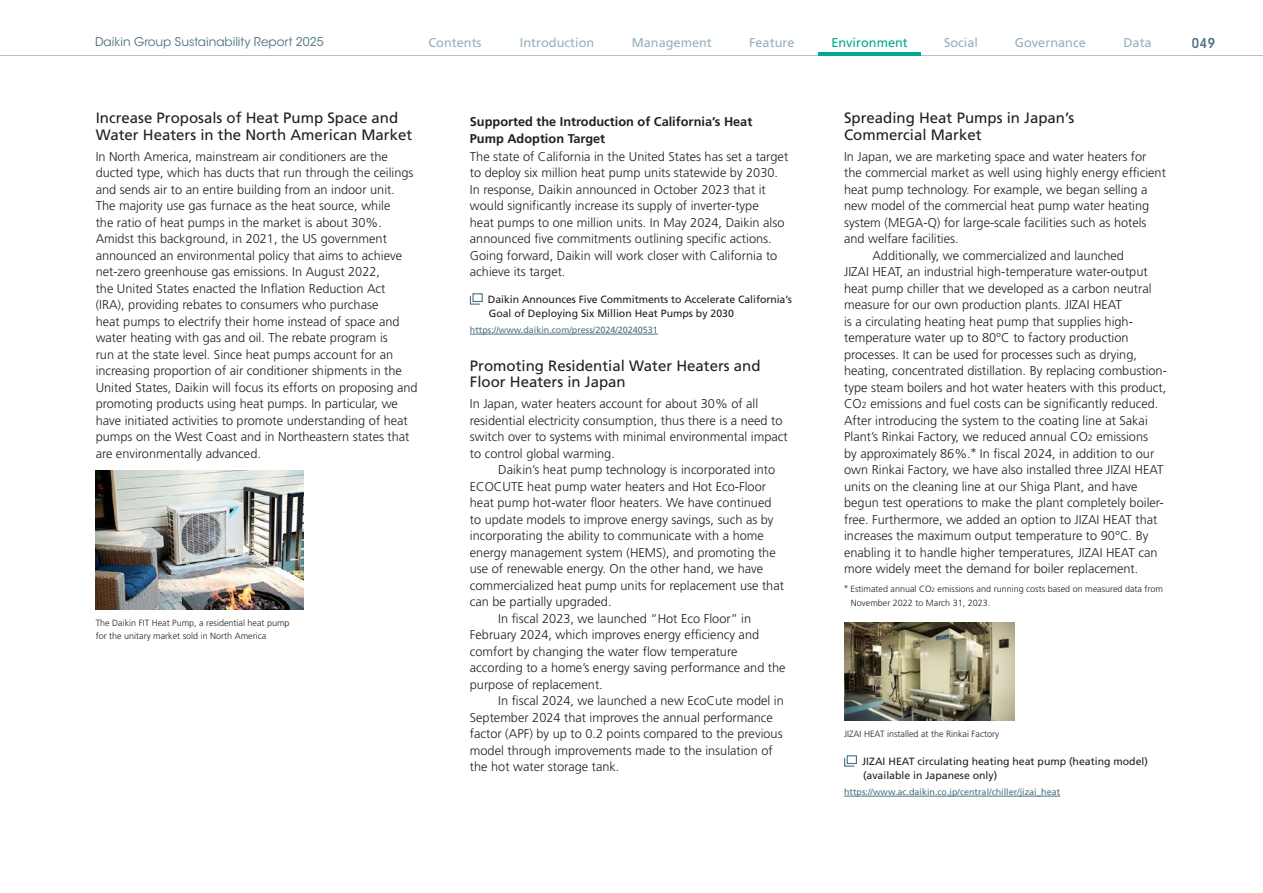
<style>
.page{position:relative;width:1263px;height:893px;background:#fff}
.page>*{position:absolute;margin:0;border:0;box-sizing:border-box;transform-origin:0 0}
.t1{font:15px/16.5px "Frutiger LT Std";color:#231f20}
.t2{font:600 condensed 13.5px "ITC Avant Garde Std";color:#4d7182}
.t3{font:300 12.75px/16.5px "Frutiger LT Std";color:#231f20}
.t4{font:700 12.75px/16.5px "Frutiger LT Std";color:#231f20}
.t5{font:12.75px "Frutiger LT Std";color:#97b0bd}
.t6{font:12.75px "Frutiger LT Std";color:#00a78e}
.t7{font:12px "ITC Avant Garde Std";color:#4d7182}
.t8{font:10.5px/13.5px "Frutiger LT Std";color:#231f20}
.t9{font:300 9px/13.5px "Frutiger LT Std";color:#231f20}
.t10{font:9px "Frutiger LT Std";color:#4d7182}
.s1{font-size:8.85px}
.s2{font-family:"UD Shin Go Pr 6 N"}
.s3{font-size:6.3px}
</style>
<div class="page">
<hr style="left:0;top:55px;width:1263px;height:1px;background:#bcbdc0">
<hr style="left:819px;top:52px;width:102px;height:3px;background:#00a78e">
<hr style="left:470px;top:334px;width:188px;height:1px;background:#4d7182">
<svg style="left:469px;top:295px;width:11px;height:10px"></svg>
<div style="left:472px;top:293px;width:11px;height:9px;border:1px solid #4d7182"></div>
<hr style="left:844px;top:796px;width:216px;height:1px;background:#4d7182">
<svg style="left:844px;top:757px;width:11px;height:10px"></svg>
<div style="left:847px;top:755px;width:10px;height:9px;border:1px solid #4d7182"></div>
<img style="left:96px;top:471px;width:207px;height:138px">
<img style="left:844px;top:622px;width:170px;height:98px">
<p class="t7" style="left:95px;top:34px;width:230px">Daikin Group Sustainability Report 2025</p>
<p class="t5" style="left:428px;top:35px;width:55px">Contents</p>
<p class="t5" style="left:520px;top:35px;width:76px">Introduction</p>
<p class="t5" style="left:632px;top:35px;width:82px">Management</p>
<p class="t5" style="left:749px;top:35px;width:47px">Feature</p>
<p class="t6" style="left:831px;top:35px;width:78px">Environment</p>
<p class="t5" style="left:944px;top:35px;width:36px">Social</p>
<p class="t5" style="left:1015px;top:35px;width:72px">Governance</p>
<p class="t5" style="left:1123px;top:35px;width:30px">Data</p>
<p class="t2" style="left:1192px;top:34px;width:25px">049</p>
<p class="t1" style="left:96px;top:110px;width:318px">Increase Proposals of Heat Pump Space and<br>Water Heaters in the North American Market</p>
<p class="t3" style="left:96px;top:148px;width:323px">In North America, mainstream air conditioners are the ducted type, which has ducts that run through the ceilings and sends air to an entire building from an indoor unit.<br>The majority use gas furnace as the heat source, while<br>the ratio of heat pumps in the market is about 30%.<br>Amidst this background, in 2021, the US government announced an environmental policy that aims to achieve net-zero greenhouse gas emissions. In August 2022,<br>the United States enacted the Inflation Reduction Act (IRA), providing rebates to consumers who purchase<br>heat pumps to electrify their home instead of space and water heating with gas and oil. The rebate program is<br>run at the state level. Since heat pumps account for an increasing proportion of air conditioner shipments in the United States, Daikin will focus its efforts on proposing and promoting products using heat pumps. In particular, we have initiated activities to promote understanding of heat pumps on the West Coast and in Northeastern states that are environmentally advanced.</p>
<p class="t9" style="left:96px;top:616px;width:195px">The Daikin FIT Heat Pump, a residential heat pump for the unitary market sold in North America</p>
<p class="t4" style="left:470px;top:113px;width:284px">Supported the Introduction of California’s Heat<br>Pump Adoption Target</p>
<p class="t3" style="left:470px;top:148px;width:320px">The state of California in the United States has set a target to deploy six million heat pump units statewide by 2030.<br>In response, Daikin announced in October 2023 that it would significantly increase its supply of inverter-type<br>heat pumps to one million units. In May 2024, Daikin also announced five commitments outlining specific actions.<br>Going forward, Daikin will work closer with California to achieve its target.</p>
<p class="t8" style="left:488px;top:293px;width:305px">Daikin Announces Five Commitments to Accelerate California’s<br>Goal of Deploying Six Million Heat Pumps by 2030</p>
<p class="t10" style="left:470px;top:325px;width:190px">https://www.daikin.com/press/2024/20240531</p>
<p class="t1" style="left:470px;top:357px;width:292px">Promoting Residential Water Heaters and<br>Floor Heaters in Japan</p>
<p class="t3" style="left:470px;top:396px;width:319px">In Japan, water heaters account for about 30% of all residential electricity consumption, thus there is a need to switch over to systems with minimal environmental impact to control global warming.</p>
<p class="t3" style="left:498px;top:462px;width:279px">Daikin’s heat pump technology is incorporated into</p>
<p class="t3" style="left:470px;top:478px;width:298px">ECOCUTE heat pump water heaters and Hot Eco-Floor</p>
<p class="t3" style="left:470px;top:495px;width:303px">heat pump hot-water floor heaters. We have continued</p>
<p class="t3" style="left:470px;top:511px;width:305px">to update models to improve energy savings, such as by</p>
<p class="t3" style="left:470px;top:528px;width:295px">incorporating the ability to communicate with a home</p>
<p class="t3" style="left:470px;top:544px;width:307px">energy management system (HEMS), and promoting the</p>
<p class="t3" style="left:470px;top:561px;width:295px">use of renewable energy. On the other hand, we have</p>
<p class="t3" style="left:470px;top:577px;width:316px">commercialized heat pump units for replacement use that</p>
<p class="t3" style="left:470px;top:594px;width:143px">can be partially upgraded.</p>
<p class="t3" style="left:498px;top:610px;width:254px">In fiscal 2023, we launched “Hot Eco Floor” in</p>
<p class="t3" style="left:470px;top:627px;width:291px">February 2024, which improves energy efficiency and</p>
<p class="t3" style="left:470px;top:643px;width:269px">comfort by changing the water flow temperature</p>
<p class="t3" style="left:470px;top:660px;width:317px">according to a home’s energy saving performance and the</p>
<p class="t3" style="left:470px;top:676px;width:134px">purpose of replacement.</p>
<p class="t3" style="left:498px;top:693px;width:287px">In fiscal 2024, we launched a new EcoCute model in</p>
<p class="t3" style="left:470px;top:709px;width:304px">September 2024 that improves the annual performance</p>
<p class="t3" style="left:470px;top:726px;width:314px">factor (APF) by up to 0.2 points compared to the previous</p>
<p class="t3" style="left:470px;top:742px;width:304px">model through improvements made to the insulation of</p>
<p class="t3" style="left:470px;top:759px;width:151px">the hot water storage tank.</p>
<p class="t1" style="left:844px;top:110px;width:232px">Spreading Heat Pumps in Japan’s<br>Commercial Market</p>
<p class="t3" style="left:844px;top:148px;width:304px">In Japan, we are marketing space and water heaters for</p>
<p class="t3" style="left:844px;top:165px;width:323px">the commercial market as well using highly energy efficient</p>
<p class="t3" style="left:844px;top:181px;width:305px">heat pump technology. For example, we began selling a</p>
<p class="t3" style="left:844px;top:198px;width:307px">new model of the commercial heat pump water heating</p>
<p class="t3" style="left:844px;top:214px;width:304px">system (MEGA-Q) for large-scale facilities such as hotels</p>
<p class="t3" style="left:844px;top:231px;width:116px">and welfare facilities.</p>
<p class="t3" style="left:872px;top:247px;width:253px">Additionally, we commercialized and launched</p>
<p class="t3" style="left:844px;top:264px;width:305px">JIZAI HEAT, an industrial high-temperature water-output</p>
<p class="t3" style="left:844px;top:280px;width:309px">heat pump chiller that we developed as a carbon neutral</p>
<p class="t3" style="left:844px;top:297px;width:279px">measure for our own production plants. JIZAI HEAT</p>
<p class="t3" style="left:844px;top:313px;width:290px">is a circulating heating heat pump that supplies high-</p>
<p class="t3" style="left:844px;top:330px;width:286px">temperature water up to 80°C to factory production</p>
<p class="t3" style="left:844px;top:346px;width:294px">processes. It can be used for processes such as drying,</p>
<p class="t3" style="left:844px;top:363px;width:324px">heating, concentrated distillation. By replacing combustion-</p>
<p class="t3" style="left:844px;top:379px;width:324px">type steam boilers and hot water heaters with this product,</p>
<p class="t3" style="left:844px;top:396px;width:316px">CO<span class="s1">2</span> emissions and fuel costs can be significantly reduced.</p>
<p class="t3" style="left:844px;top:412px;width:305px">After introducing the system to the coating line at Sakai</p>
<p class="t3" style="left:844px;top:429px;width:305px">Plant’s Rinkai Factory, we reduced annual CO<span class="s1">2</span> emissions</p>
<p class="t3" style="left:844px;top:445px;width:312px">by approximately 86%.<span class="s2">*</span> In fiscal 2024, in addition to our</p>
<p class="t3" style="left:844px;top:462px;width:321px">own Rinkai Factory, we have also installed three JIZAI HEAT</p>
<p class="t3" style="left:844px;top:478px;width:295px">units on the cleaning line at our Shiga Plant, and have</p>
<p class="t3" style="left:844px;top:495px;width:321px">begun test operations to make the plant completely boiler-</p>
<p class="t3" style="left:844px;top:511px;width:315px">free. Furthermore, we added an option to JIZAI HEAT that</p>
<p class="t3" style="left:844px;top:528px;width:306px">increases the maximum output temperature to 90°C. By</p>
<p class="t3" style="left:844px;top:544px;width:315px">enabling it to handle higher temperatures, JIZAI HEAT can</p>
<p class="t3" style="left:844px;top:561px;width:296px">more widely meet the demand for boiler replacement.</p>
<p class="t9" style="left:851px;top:582px;width:313px;text-indent:-7px"><span class="s2">*</span> Estimated annual CO<span class="s3">2</span> emissions and running costs based on measured data from<br>November 2022 to March 31, 2023.</p>
<p class="t9" style="left:844px;top:727px;width:156px">JIZAI HEAT installed at the Rinkai Factory</p>
<p class="t8" style="left:862px;top:755px;width:287px">JIZAI HEAT circulating heating heat pump (heating model) (available in Japanese only)</p>
<p class="t10" style="left:844px;top:787px;width:218px">https://www.ac.daikin.co.jp/central/chiller/jizai_heat</p>
</div>
